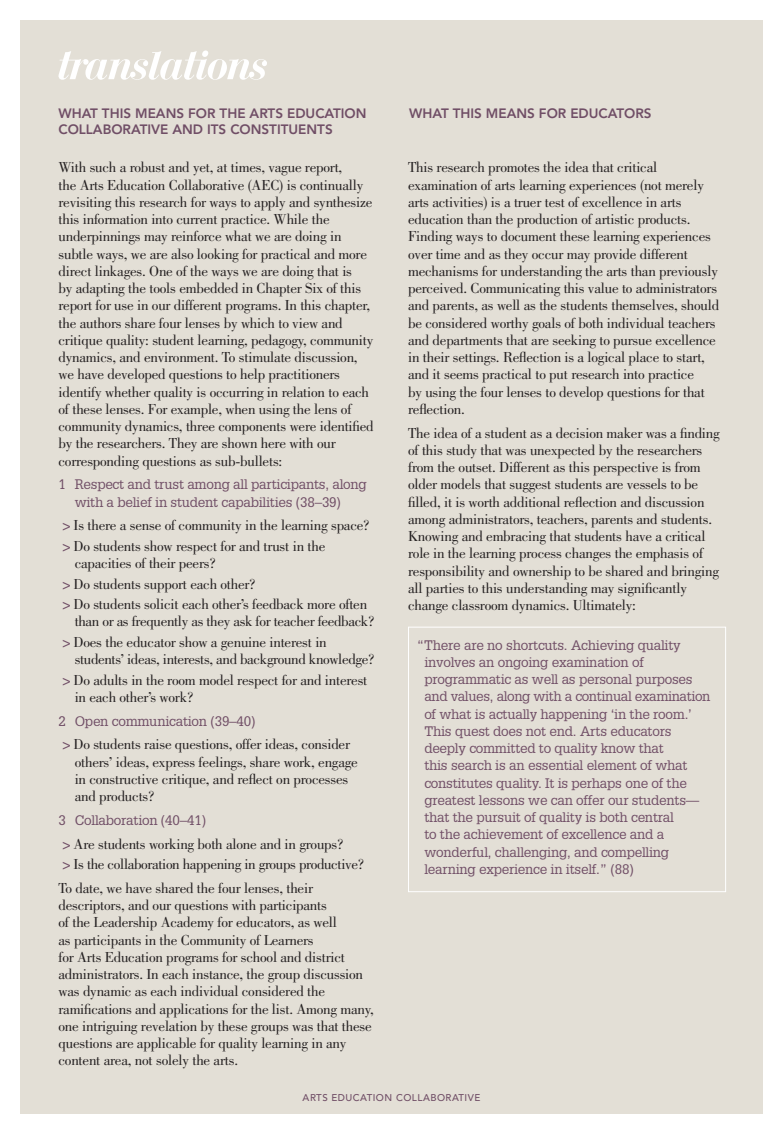
<style>
.page{position:relative;width:783px;height:1134px;background:#fff}
.page>*{position:absolute;margin:0;border:0;box-sizing:border-box;transform-origin:0 0}
.t1{font:15px/17.2px "Bodoni Std";letter-spacing:-.015em;color:#231f20}
.t2{font:13.5px/17.2px "Glypha";letter-spacing:-.015em;color:#704e66}
.t3{font:800 13.5px/16.2px "Avenir";color:#704e66}
.t4{font:500 9.75px "Avenir";letter-spacing:.05em;color:#704e66}
.s1{font-weight:700;color:#704e66}
</style>
<div class="page">
<div style="left:20px;top:20px;width:743px;height:1094px;background:#e3dfd6"></div>
<div style="left:408px;top:627px;width:318px;height:265px;border:1px solid #fff"></div>
<svg style="left:58px;top:51px;width:209px;height:29px"></svg>
<div style="left:202px;top:50px;width:6px;height:7px;background:#fff;border-radius:3px"></div>
<p class="t3" style="left:58px;top:107px;width:310px">WHAT THIS MEANS FOR THE ARTS EDUCATION<br>COLLABORATIVE AND ITS CONSTITUENTS</p>
<p class="t3" style="left:409px;top:107px;width:244px">WHAT THIS MEANS FOR EDUCATORS</p>
<p class="t1" style="left:408px;top:160px;width:313px">This research promotes the idea that critical examination of arts learning experiences (not merely arts activities) is a truer test of excellence in arts education than the production of artistic products.<br>Finding ways to document these learning experiences over time and as they occur may provide different mechanisms for understanding the arts than previously perceived. Communicating this value to administrators and parents, as well as the students themselves, should be considered worthy goals of both individual teachers and departments that are seeking to pursue excellence in their settings. Reflection is a logical place to start, and it seems practical to put research into practice<br>by using the four lenses to develop questions for that reflection.</p>
<p class="t1" style="left:408px;top:426px;width:313px">The idea of a student as a decision maker was a finding of this study that was unexpected by the researchers from the outset. Different as this perspective is from older models that suggest students are vessels to be filled, it is worth additional reflection and discussion among administrators, teachers, parents and students.<br>Knowing and embracing that students have a critical role in the learning process changes the emphasis of responsibility and ownership to be shared and bringing all parties to this understanding may significantly change classroom dynamics. Ultimately:</p>
<p class="t1" style="left:58px;top:160px;width:317px">With such a robust and yet, at times, vague report,<br>the Arts Education Collaborative (AEC) is continually revisiting this research for ways to apply and synthesize this information into current practice. While the underpinnings may reinforce what we are doing in subtle ways, we are also looking for practical and more direct linkages. One of the ways we are doing that is<br>by adapting the tools embedded in Chapter Six of this report for use in our different programs. In this chapter, the authors share four lenses by which to view and critique quality: student learning, pedagogy, community dynamics, and environment. To stimulate discussion, we have developed questions to help practitioners identify whether quality is occurring in relation to each of these lenses. For example, when using the lens of community dynamics, three components were identified by the researchers. They are shown here with our corresponding questions as sub-bullets:</p>
<p class="t2" style="left:75px;top:476px;width:294px">Respect and trust among all participants, along with a belief in student capabilities (38–39)</p>
<p class="t1" style="left:63px;top:517px;width:309px;line-height:20.5px"><span class="s1">&gt;</span> Is there a sense of community in the learning space? <span class="s1">&gt;</span> Do students show respect for and trust in the</p>
<p class="t1" style="left:63px;top:554px;width:306px;line-height:20.5px;text-indent:12px">capacities of their peers?<br><span class="s1">&gt;</span> Do students support each other?<br><span class="s1">&gt;</span> Do students solicit each other’s feedback more often</p>
<p class="t1" style="left:63px;top:613px;width:313px;line-height:20.5px;text-indent:12px">than or as frequently as they ask for teacher feedback? <span class="s1">&gt;</span> Does the educator show a genuine interest in</p>
<p class="t1" style="left:63px;top:650px;width:313px;line-height:20.5px;text-indent:12px">students’ ideas, interests, and background knowledge? <span class="s1">&gt;</span> Do adults in the room model respect for and interest</p>
<p class="t1" style="left:75px;top:690px;width:120px">in each other’s work?</p>
<p class="t2" style="left:75px;top:712px;width:182px">Open communication (39–40)</p>
<p class="t1" style="left:75px;top:737px;width:285px;text-indent:-12px"><span class="s1">&gt;</span> Do students raise questions, offer ideas, consider others’ ideas, express feelings, share work, engage in constructive critique, and reflect on processes and products?</p>
<p class="t2" style="left:75px;top:812px;width:133px">Collaboration (40–41)</p>
<p class="t1" style="left:63px;top:835px;width:303px;line-height:20.5px"><span class="s1">&gt;</span> Are students working both alone and in groups?<br><span class="s1">&gt;</span> Is the collaboration happening in groups productive?</p>
<p class="t1" style="left:58px;top:881px;width:317px">To date, we have shared the four lenses, their descriptors, and our questions with participants<br>of the Leadership Academy for educators, as well<br>as participants in the Community of Learners<br>for Arts Education programs for school and district administrators. In each instance, the group discussion was dynamic as each individual considered the ramifications and applications for the list. Among many, one intriguing revelation by these groups was that these questions are applicable for quality learning in any content area, not solely the arts.</p>
<p class="t2" style="left:59px;top:476px;width:9px">1</p>
<p class="t2" style="left:424px;top:636px;width:288px;text-indent:-7px">“There are no shortcuts. Achieving quality involves an ongoing examination of programmatic as well as personal purposes and values, along with a continual examination of what is actually happening ‘in the room.’ This quest does not end. Arts educators deeply committed to quality know that<br>this search is an essential element of what constitutes quality. It is perhaps one of the greatest lessons we can offer our students— that the pursuit of quality is both central<br>to the achievement of excellence and a wonderful, challenging, and compelling learning experience in itself.” (88)</p>
<p class="t2" style="left:59px;top:712px;width:9px">2</p>
<p class="t2" style="left:59px;top:812px;width:9px">3</p>
<p class="t4" style="left:303px;top:1094px;width:179px">ARTS EDUCATION COLLABORATIVE</p>
</div>
